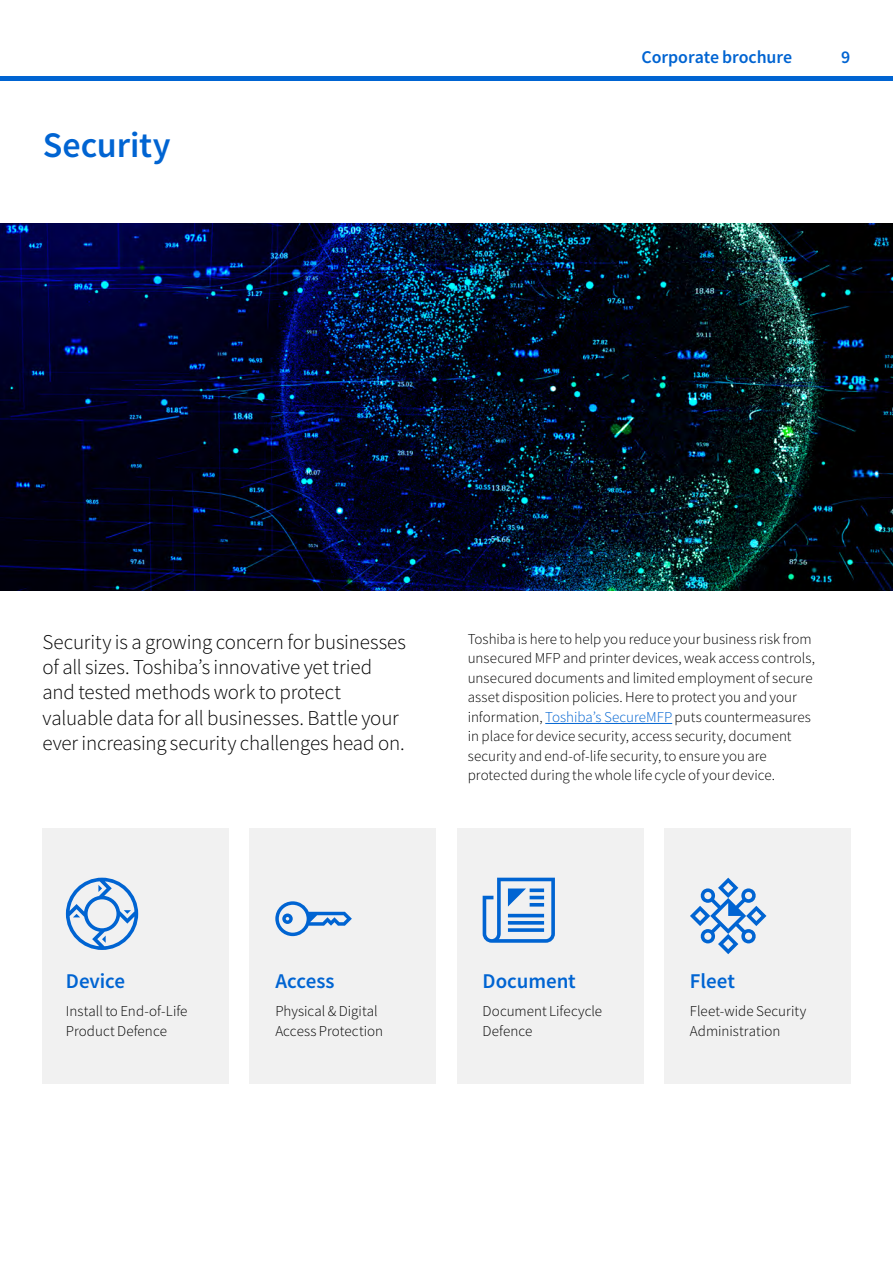
<style>
.page{position:relative;width:893px;height:1263px;background:#fff}
.page>*{position:absolute;margin:0;border:0;box-sizing:border-box;transform-origin:0 0}
.t1{font:500 36px "Toshiba Sans";color:#0064d2}
.t2{font:300 21px/25.2px "Toshiba Sans";letter-spacing:-.01em;color:#000}
.t3{font:500 21px "Toshiba Sans";color:#0064d2}
.t4{font:500 18px "Toshiba Sans";letter-spacing:-.005em;color:#0064d2}
.t5{font:300 15px/19.5px "Toshiba Sans";color:#000}
.s1{color:#0064d2}
</style>
<div class="page">
<div style="left:43px;top:829px;width:186px;height:255px;background:#f1f1f1"></div>
<img style="left:0;top:223px;width:893px;height:368px">
<div style="left:250px;top:829px;width:186px;height:255px;background:#f1f1f1"></div>
<div style="left:457px;top:829px;width:186px;height:255px;background:#f1f1f1"></div>
<div style="left:664px;top:829px;width:186px;height:255px;background:#f1f1f1"></div>
<svg style="left:483px;top:878px;width:72px;height:65px"></svg>
<svg style="left:690px;top:878px;width:76px;height:76px"></svg>
<svg style="left:66px;top:878px;width:72px;height:72px"></svg>
<svg style="left:275px;top:901px;width:77px;height:35px"></svg>
<hr style="left:545px;top:723px;width:127px;height:1px;background:#0064d2">
<hr style="left:0;top:77px;width:893px;height:4px;background:#0064d2">
<h1 class="t1" style="left:43px;top:122px;width:129px">Security</h1>
<p class="t4" style="left:641px;top:45px;width:152px">Corporate brochure</p>
<p class="t4" style="left:841px;top:45px;width:11px">9</p>
<h2 class="t2" style="left:43px;top:629px;width:365px">Security is a growing concern for businesses of all sizes. Toshiba’s innovative yet tried and tested methods work to protect valuable data for all businesses. Battle your ever increasing security challenges head on.</h2>
<p class="t5" style="left:468px;top:629px;width:349px">Toshiba is here to help you reduce your business risk from unsecured MFP and printer devices, weak access controls, unsecured documents and limited employment of secure asset disposition policies. Here to protect you and your information, <span class="s1">Toshiba’s SecureMFP</span> puts countermeasures in place for device security, access security, document security and end-of-life security, to ensure you are protected during the whole life cycle of your device.</p>
<h2 class="t3" style="left:66px;top:967px;width:61px">Device</h2>
<p class="t5" style="left:66px;top:1001px;width:123px">Install to End-of-Life<br>Product Defence</p>
<h2 class="t3" style="left:275px;top:967px;width:61px">Access</h2>
<p class="t5" style="left:275px;top:1001px;width:109px">Physical &amp; Digital<br>Access Protection</p>
<h2 class="t3" style="left:483px;top:967px;width:95px">Document</h2>
<p class="t5" style="left:483px;top:1001px;width:121px">Document Lifecycle<br>Defence</p>
<h2 class="t3" style="left:690px;top:967px;width:46px">Fleet</h2>
<p class="t5" style="left:690px;top:1001px;width:118px">Fleet-wide Security<br>Administration</p>
</div>
